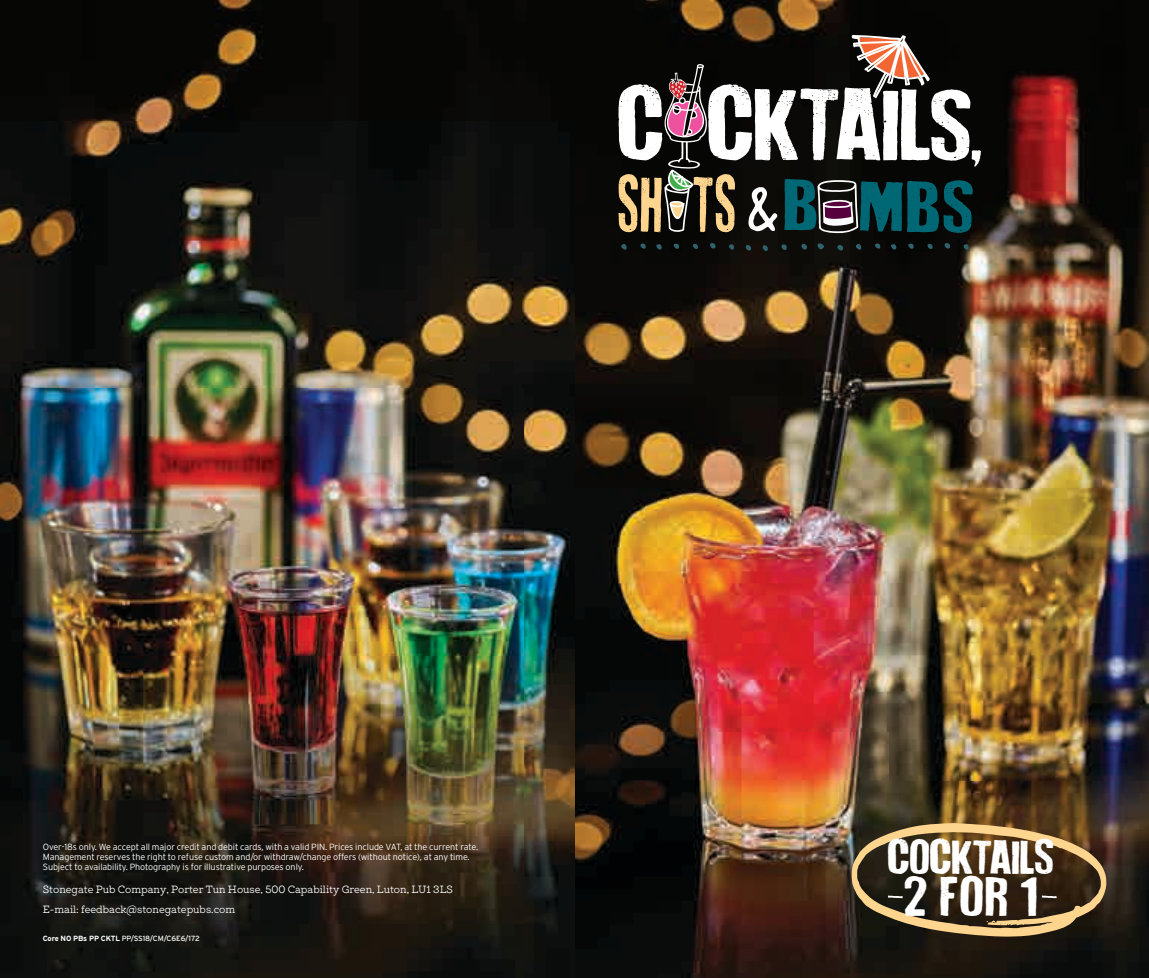
<style>
.page{position:relative;width:1149px;height:978px;background:#fff}
.page>*{position:absolute;margin:0;border:0;box-sizing:border-box;transform-origin:0 0}
.t1{font:63.6px "Lazingonasunnyafternoon";color:#fff}
.t2{font:42.3px "How To Disappear";color:#fff}
.t3{font:36.75px "How To Disappear";color:#fff}
.t4{font:10.5px/20.5px "Locke";color:#fff}
.t5{font:300 9px/10.2px "Interstate";letter-spacing:-.01em;color:#fff}
.t6{font:7.5px "Interstate";letter-spacing:-.01em;color:#fff}
.s1{font-weight:700}
</style>
<div class="page">
<img style="left:0;top:0;width:1148px;height:977px">
<svg style="left:709px;top:242px;width:6px;height:8px"></svg>
<svg style="left:640px;top:243px;width:6px;height:6px"></svg>
<svg style="left:673px;top:243px;width:6px;height:6px"></svg>
<svg style="left:693px;top:243px;width:5px;height:6px"></svg>
<svg style="left:801px;top:243px;width:6px;height:7px"></svg>
<svg style="left:621px;top:244px;width:7px;height:6px"></svg>
<svg style="left:656px;top:244px;width:7px;height:6px"></svg>
<svg style="left:728px;top:244px;width:7px;height:6px"></svg>
<svg style="left:780px;top:244px;width:6px;height:6px"></svg>
<svg style="left:745px;top:243px;width:7px;height:9px"></svg>
<svg style="left:762px;top:245px;width:6px;height:6px"></svg>
<svg style="left:944px;top:242px;width:6px;height:8px"></svg>
<svg style="left:817px;top:243px;width:7px;height:6px"></svg>
<svg style="left:874px;top:243px;width:6px;height:6px"></svg>
<svg style="left:908px;top:243px;width:5px;height:6px"></svg>
<svg style="left:927px;top:243px;width:6px;height:6px"></svg>
<svg style="left:855px;top:244px;width:7px;height:6px"></svg>
<svg style="left:890px;top:244px;width:7px;height:6px"></svg>
<svg style="left:963px;top:244px;width:6px;height:6px"></svg>
<svg style="left:836px;top:244px;width:7px;height:7px"></svg>
<svg style="left:618px;top:35px;width:362px;height:198px"></svg>
<svg style="left:851px;top:823px;width:255px;height:113px;background:#58452a"></svg>
<p class="t5" style="left:43px;top:841px;width:437px">Over-18s only. We accept all major credit and debit cards, with a valid PIN. Prices include VAT, at the current rate.<br>Management reserves the right to refuse custom and/or withdraw/change offers (without notice), at any time.<br>Subject to availability. Photography is for illustrative purposes only.</p>
<p class="t4" style="left:43px;top:878px;width:411px">Stonegate Pub Company, Porter Tun House, 500 Capability Green, Luton, LU1 3LS<br>E-mail: feedback@stonegatepubs.com</p>
<p class="t6" style="left:43px;top:934px;width:158px"><span class="s1">Core NO PBs PP CKTL</span> PP/SS18/CM/C6E6/172</p>
<h1 class="t1" style="left:747px;top:172px;width:32px">&amp;</h1>
<h3 class="t3" style="left:888px;top:836px;width:168px">COCKTAILS</h3>
<h2 class="t2" style="left:904px;top:873px;width:135px">2 FOR 1</h2>
</div>
